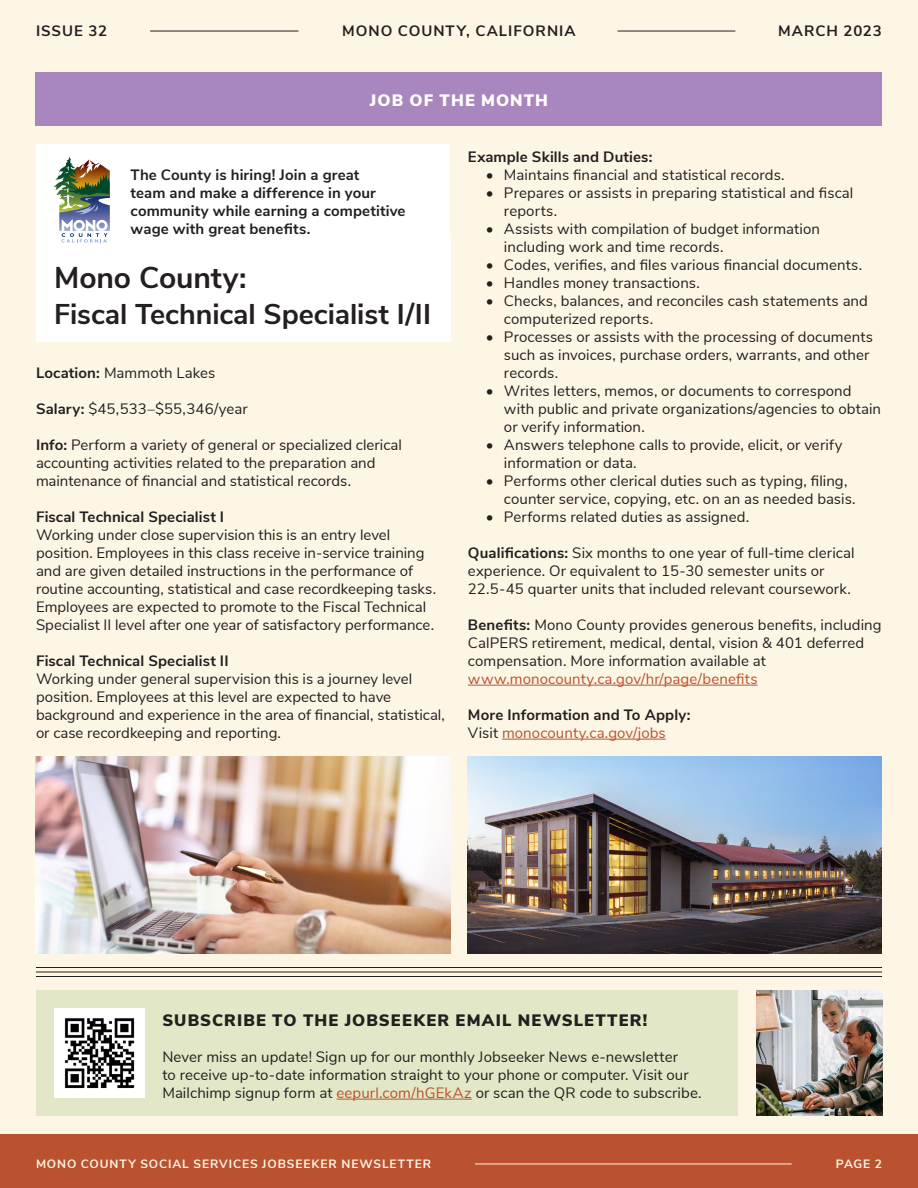
<style>
.page{position:relative;width:918px;height:1188px;background:#fef6e5}
.page>*{position:absolute;margin:0;border:0;box-sizing:border-box;transform-origin:0 0}
.t1{font:700 30px "Nunito Sans";letter-spacing:-.005em;color:#231f20}
.t2{font:700 28.5px "Nunito Sans";letter-spacing:-.005em;color:#231f20}
.t3{font:900 16.5px "Nunito Sans";letter-spacing:.07em;color:#231f20}
.t4{font:900 16.5px "Nunito Sans";letter-spacing:.06em;color:#fff}
.t5{font:15px/18px "Nunito Sans";letter-spacing:.005em;color:#231f20}
.t6{font:700 15px/18px "Nunito Sans";letter-spacing:.01em;color:#231f20}
.t7{font:15px "Nunito Sans";letter-spacing:.005em;color:#ba522f}
.t8{font:700 15px "Nunito Sans";letter-spacing:.065em;color:#231f20}
.t9{font:700 15px "Nunito Sans";letter-spacing:.06em;color:#231f20}
.t10{font:700 12px "Nunito Sans";letter-spacing:.075em;color:#fef6e5}
.s1{font-weight:700}
.s2{color:#ba522f}
.s3{color:#231f20}
</style>
<div class="page">
<div style="left:0;top:1134px;width:918px;height:54px;background:#ba522f"></div>
<hr style="left:475px;top:1164px;width:317px;height:1px;background:#fef6e5">
<hr style="left:150px;top:31px;width:148px;height:1px;background:#231f20">
<hr style="left:618px;top:31px;width:117px;height:1px;background:#231f20">
<div style="left:36px;top:72px;width:846px;height:54px;background:#a986bd"></div>
<hr style="left:36px;top:976px;width:846px;height:1px;background:#231f20">
<hr style="left:36px;top:972px;width:846px;height:1px;background:#231f20">
<hr style="left:36px;top:967px;width:846px;height:1px;background:#231f20">
<div style="left:36px;top:990px;width:702px;height:126px;background:#e2e8c7"></div>
<img style="left:54px;top:1008px;width:90px;height:90px">
<hr style="left:337px;top:1099px;width:135px;height:1px;background:#ba522f">
<img style="left:756px;top:990px;width:126px;height:126px">
<hr style="left:468px;top:685px;width:290px;height:1px;background:#ba522f">
<hr style="left:502px;top:739px;width:164px;height:1px;background:#ba522f">
<div style="left:36px;top:236px;width:414px;height:106px;background:#fff"></div>
<div style="left:37px;top:144px;width:413px;height:108px;background:#fff"></div>
<img style="left:53px;top:157px;width:57px;height:86px">
<img style="left:36px;top:756px;width:414px;height:198px">
<img style="left:468px;top:756px;width:414px;height:198px">
<p class="t6" style="left:36px;top:21px;width:73px">ISSUE 32</p>
<p class="t8" style="left:342px;top:20px;width:235px">MONO COUNTY, CALIFORNIA</p>
<p class="t9" style="left:778px;top:20px;width:105px">MARCH 2023</p>
<p class="t4" style="left:370px;top:88px;width:180px">JOB OF THE MONTH</p>
<p class="t6" style="left:131px;top:165px;width:276px">The County is hiring! Join a great<br>team and make a difference in your community while earning a competitive wage with great benefits.</p>
<p class="t1" style="left:54px;top:256px;width:194px">Mono County:</p>
<p class="t2" style="left:54px;top:293px;width:379px">Fiscal Technical Specialist I/II</p>
<p class="t5" style="left:36px;top:363px;width:181px"><span class="s1">Location:</span> Mammoth Lakes</p>
<p class="t5" style="left:36px;top:399px;width:213px"><span class="s1">Salary:</span> $45,533–$55,346/year</p>
<p class="t5" style="left:36px;top:435px;width:368px"><span class="s1">Info:</span> Perform a variety of general or specialized clerical accounting activities related to the preparation and maintenance of financial and statistical records.</p>
<p class="t6" style="left:36px;top:507px;width:190px">Fiscal Technical Specialist I</p>
<p class="t5" style="left:36px;top:525px;width:402px">Working under close supervision this is an entry level position. Employees in this class receive in-service training and are given detailed instructions in the performance of routine accounting, statistical and case recordkeeping tasks.<br>Employees are expected to promote to the Fiscal Technical Specialist II level after one year of satisfactory performance.</p>
<p class="t6" style="left:36px;top:651px;width:194px">Fiscal Technical Specialist II</p>
<p class="t5" style="left:36px;top:669px;width:411px">Working under general supervision this is a journey level position. Employees at this level are expected to have background and experience in the area of financial, statistical, or case recordkeeping and reporting.</p>
<p class="t6" style="left:468px;top:147px;width:186px">Example Skills and Duties:</p>
<p class="t5" style="left:486px;top:165px;width:300px">• Maintains financial and statistical records.</p>
<p class="t5" style="left:504px;top:183px;width:351px;text-indent:-18px">• Prepares or assists in preparing statistical and fiscal reports.</p>
<p class="t5" style="left:504px;top:219px;width:317px;text-indent:-18px">• Assists with compilation of budget information including work and time records.</p>
<p class="t5" style="left:486px;top:255px;width:378px">• Codes, verifies, and files various financial documents.</p>
<p class="t5" style="left:486px;top:273px;width:215px">• Handles money transactions.</p>
<p class="t5" style="left:504px;top:291px;width:365px;text-indent:-18px">• Checks, balances, and reconciles cash statements and computerized reports.</p>
<p class="t5" style="left:504px;top:327px;width:371px;text-indent:-18px">• Processes or assists with the processing of documents such as invoices, purchase orders, warrants, and other records.</p>
<p class="t5" style="left:504px;top:381px;width:379px;text-indent:-18px">• Writes letters, memos, or documents to correspond with public and private organizations/agencies to obtain or verify information.</p>
<p class="t5" style="left:504px;top:435px;width:340px;text-indent:-18px">• Answers telephone calls to provide, elicit, or verify information or data.</p>
<p class="t5" style="left:504px;top:471px;width:353px;text-indent:-18px">• Performs other clerical duties such as typing, filing, counter service, copying, etc. on an as needed basis.</p>
<p class="t5" style="left:486px;top:507px;width:265px">• Performs related duties as assigned.</p>
<p class="t5" style="left:468px;top:543px;width:388px"><span class="s1">Qualifications:</span> Six months to one year of full-time clerical experience. Or equivalent to 15-30 semester units or<br>22.5-45 quarter units that included relevant coursework.</p>
<p class="t5" style="left:468px;top:615px;width:415px"><span class="s1">Benefits:</span> Mono County provides generous benefits, including CalPERS retirement, medical, dental, vision &amp; 401 deferred compensation. More information available at <span class="s2">www.monocounty.ca.gov/hr/page/benefits</span></p>
<p class="t6" style="left:468px;top:705px;width:224px">More Information and To Apply:</p>
<p class="t7" style="left:468px;top:722px;width:199px"><span class="s3">Visit</span> monocounty.ca.gov/jobs</p>
<p class="t3" style="left:162px;top:1008px;width:486px">SUBSCRIBE TO THE JOBSEEKER EMAIL NEWSLETTER!</p>
<p class="t5" style="left:162px;top:1047px;width:541px">Never miss an update! Sign up for our monthly Jobseeker News e-newsletter<br>to receive up-to-date information straight to your phone or computer. Visit our<br>Mailchimp signup form at <span class="s2">eepurl.com/hGEkAz</span> or scan the QR code to subscribe.</p>
<p class="t10" style="left:36px;top:1155px;width:397px">MONO COUNTY SOCIAL SERVICES JOBSEEKER NEWSLETTER</p>
<p class="t10" style="left:836px;top:1155px;width:48px">PAGE 2</p>
</div>
